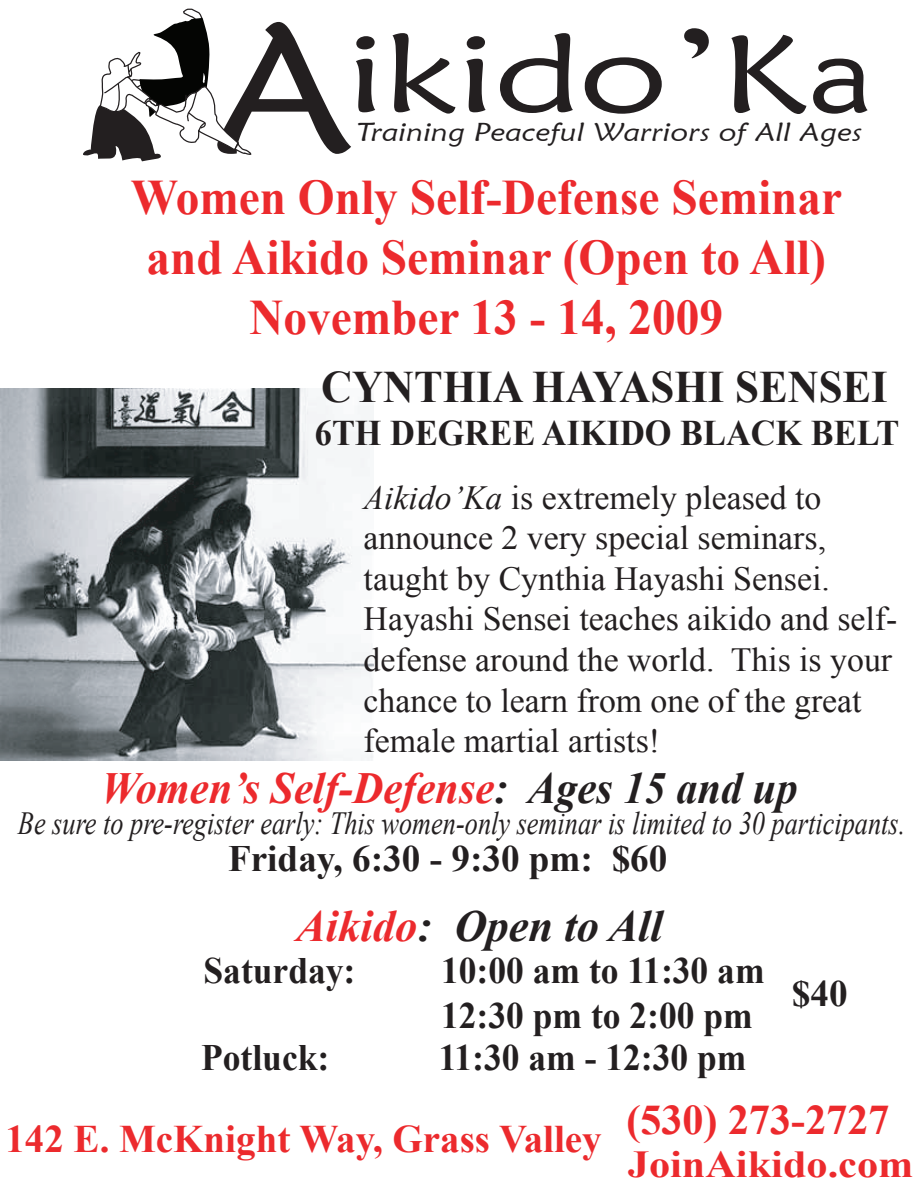
<style>
.page{position:relative;width:918px;height:1188px;background:#fff}
.page>*{position:absolute;margin:0;border:0;box-sizing:border-box;transform-origin:0 0}
.t1{font:110.4px "Maiandra GD";color:#231f20;scale:1.33 1}
.t2{font:700 49.65px/59.6px "Times New Roman";color:#ec2a2d;text-align:center;scale:.95 1}
.t3{font:700 45px "Times New Roman";color:#231f20;scale:.95 1}
.t4{font:italic 700 44.4px "Times New Roman";color:#ec2a2d;scale:.95 1}
.t5{font:italic 700 44.4px "Times New Roman";color:#231f20}
.t6{font:700 39px "Times New Roman";color:#ec2a2d}
.t7{font:700 38.1px "Times New Roman";color:#ec2a2d;scale:1.11 1}
.t8{font:700 37.2px/44.7px "Times New Roman";color:#231f20;scale:.95 1}
.t9{font:700 37.2px "Times New Roman";color:#231f20}
.t10{font:700 36px "Times New Roman";color:#231f20;scale:.95 1}
.t11{font:33.75px/40.5px "Times New Roman";color:#231f20}
.t12{font:italic 32.25px "Times New Roman";color:#231f20;scale:.82 1}
.t13{font:italic 25.8px "Maiandra GD";color:#231f20;scale:1.2 1}
.s1{font-size:186.9px}
.s2{font-size:136.65px}
.s3{font-style:italic}
.s4{color:#231f20}
.s5{color:#ec2a2d}
</style>
<div class="page">
<img style="left:0;top:388px;width:374px;height:373px">
<svg style="left:83px;top:9px;width:169px;height:152px"></svg>
<h1 class="t1" style="left:212px;top:6px;width:499px"><span class="s1">A</span> ikido <span class="s2">’</span> Ka</h1>
<p class="t13" style="left:357px;top:117px;width:423px">Training Peaceful Warriors of All Ages</p>
<h2 class="t2" style="left:131px;top:167px;width:750px">Women Only Self-Defense Seminar and Aikido Seminar (Open to All)<br>November 13 - 14, 2009</h2>
<h3 class="t3" style="left:321px;top:356px;width:598px">CYNTHIA HAYASHI SENSEI</h3>
<p class="t10" style="left:315px;top:408px;width:617px">6TH DEGREE AIKIDO BLACK BELT</p>
<p class="t11" style="left:364px;top:477px;width:535px"><span class="s3">Aikido’Ka</span> is extremely pleased to announce 2 very special seminars, taught by Cynthia Hayashi Sensei.<br>Hayashi Sensei teaches aikido and self&shy;defense around the world. This is your chance to learn from one of the great female martial artists!</p>
<h3 class="t4" style="left:101px;top:757px;width:735px">Women’s Self-Defense<span class="s4">: Ages 15 and up</span></h3>
<p class="t12" style="left:18px;top:801px;width:1084px">Be sure to pre-register early: This women-only seminar is limited to 30 participants.</p>
<p class="t9" style="left:228px;top:833px;width:441px">Friday, 6:30 - 9:30 pm: $60</p>
<h3 class="t5" style="left:296px;top:895px;width:368px"><span class="s5">Aikido</span>: Open to All</h3>
<p class="t8" style="left:204px;top:947px;width:161px">Saturday:</p>
<p class="t8" style="left:441px;top:947px;width:342px">10:00 am to 11:30 am<br>12:30 pm to 2:00 pm</p>
<p class="t8" style="left:201px;top:1034px;width:136px">Potluck:</p>
<p class="t8" style="left:439px;top:1034px;width:325px">11:30 am - 12:30 pm</p>
<p class="t9" style="left:792px;top:968px;width:57px">$40</p>
<p class="t6" style="left:5px;top:1112px;width:886px">142 E. McKnight Way, Grass Valley <sup>(530)</sup> <sup>273-2727</sup></p>
<p class="t7" style="left:628px;top:1138px;width:259px">JoinAikido.com</p>
</div>
